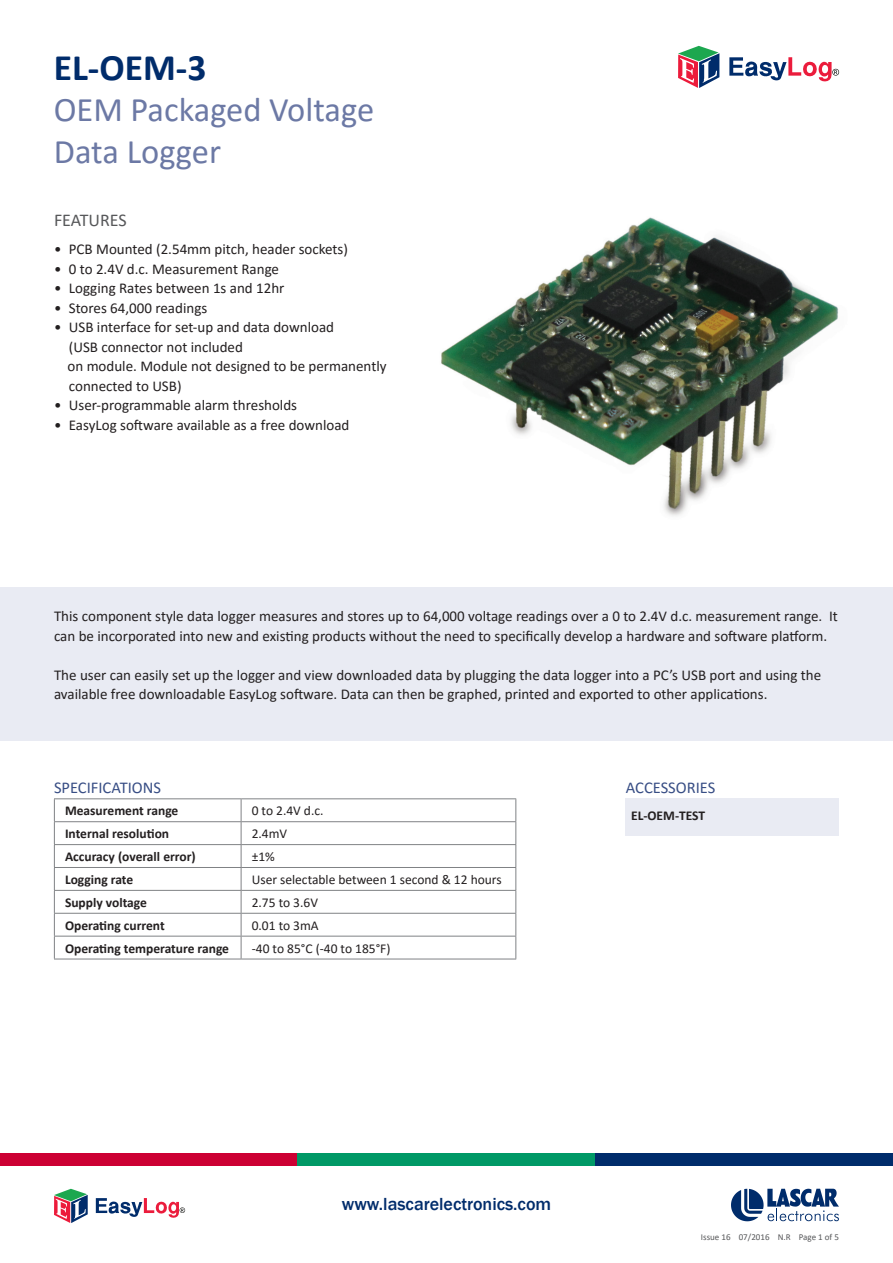
<style>
.page{position:relative;width:893px;height:1263px;background:#fff}
.page>*{position:absolute;margin:0;border:0;box-sizing:border-box;transform-origin:0 0}
.t1{font:700 37.5px "Calibri";color:#002c6b}
.t2{font:34.5px/41.4px "Calibri";color:#6c79a5}
.t3{font:500 18px "Franklin Gothic";color:#002c6b}
.t4{font:18px "Calibri";color:#57585a}
.t5{font:16.5px "Calibri";color:#384e85}
.t6{font:15px/19.5px "Calibri";color:#231f20}
.Lascar_table_-_left{font:700 13.5px "Calibri";color:#231f20}
.Lascar_table_-_body{font:13.5px "Calibri";color:#231f20}
.t7{font:9px "Calibri";color:#57585a}
</style>
<div class="page">
<svg style="left:678px;top:46px;width:41px;height:42px"></svg>
<svg style="left:729px;top:57px;width:110px;height:24px"></svg>
<div style="left:595px;top:1153px;width:298px;height:13px;background:#002c6b"></div>
<div style="left:0;top:1153px;width:298px;height:13px;background:#c03"></div>
<div style="left:298px;top:1153px;width:297px;height:13px;background:#096"></div>
<svg style="left:54px;top:1189px;width:34px;height:34px"></svg>
<svg style="left:96px;top:1198px;width:89px;height:20px"></svg>
<svg style="left:731px;top:1189px;width:108px;height:32px"></svg>
<img style="left:441px;top:217px;width:398px;height:299px">
<div style="left:0;top:587px;width:893px;height:154px;background:#e9ebf3"></div>
<hr style="left:54px;top:798px;width:187px;height:1px;background:#808285">
<hr style="left:241px;top:798px;width:275px;height:1px;background:#808285">
<hr style="left:54px;top:821px;width:187px;height:1px;background:#808285">
<hr style="left:241px;top:821px;width:275px;height:1px;background:#808285">
<hr style="left:54px;top:844px;width:187px;height:1px;background:#808285">
<hr style="left:241px;top:844px;width:275px;height:1px;background:#808285">
<hr style="left:54px;top:867px;width:187px;height:1px;background:#808285">
<hr style="left:241px;top:867px;width:275px;height:1px;background:#808285">
<hr style="left:54px;top:913px;width:187px;height:1px;background:#808285">
<hr style="left:54px;top:936px;width:187px;height:1px;background:#808285">
<svg style="left:54px;top:799px;width:1px;height:160px"></svg>
<hr style="left:241px;top:913px;width:275px;height:1px;background:#808285">
<hr style="left:241px;top:936px;width:275px;height:1px;background:#808285">
<svg style="left:241px;top:799px;width:1px;height:160px"></svg>
<svg style="left:515px;top:799px;width:1px;height:160px"></svg>
<hr style="left:54px;top:890px;width:187px;height:1px;background:#808285">
<hr style="left:54px;top:959px;width:187px;height:1px;background:#808285">
<hr style="left:241px;top:890px;width:275px;height:1px;background:#808285">
<hr style="left:241px;top:959px;width:275px;height:1px;background:#808285">
<div style="left:626px;top:798px;width:213px;height:37px;background:#e9ebf3"></div>
<p class="t1" style="left:54px;top:41px;width:154px">EL-OEM-3</p>
<p class="t2" style="left:54px;top:88px;width:322px">OEM Packaged Voltage<br>Data Logger</p>
<p class="t4" style="left:54px;top:207px;width:74px">FEATURES</p>
<p class="t6" style="left:54px;top:239px;width:295px">• PCB Mounted (2.54mm pitch, header sockets)</p>
<p class="t6" style="left:54px;top:258px;width:227px">• 0 to 2.4V d.c. Measurement Range</p>
<p class="t6" style="left:54px;top:278px;width:232px">• Logging Rates between 1s and 12hr</p>
<p class="t6" style="left:54px;top:297px;width:155px">• Stores 64,000 readings</p>
<p class="t6" style="left:69px;top:317px;width:267px;text-indent:-15px">• USB interface for set-up and data download (USB connector not included</p>
<p class="t6" style="left:68px;top:356px;width:321px">on module. Module not designed to be permanently connected to USB)</p>
<p class="t6" style="left:54px;top:395px;width:245px">• User-programmable alarm thresholds</p>
<p class="t6" style="left:54px;top:414px;width:297px">• EasyLog software available as a free download</p>
<p class="t6" style="left:54px;top:606px;width:785px">This component style data logger measures and stores up to 64,000 voltage readings over a 0 to 2.4V d.c. measurement range. It can be incorporated into new and existing products without the need to specifically develop a hardware and software platform.</p>
<p class="t6" style="left:54px;top:664px;width:769px">The user can easily set up the logger and view downloaded data by plugging the data logger into a PC’s USB port and using the available free downloadable EasyLog software. Data can then be graphed, printed and exported to other applications.</p>
<p class="t5" style="left:54px;top:776px;width:109px">SPECIFICATIONS</p>
<p class="t5" style="left:626px;top:776px;width:91px">ACCESSORIES</p>
<p class="Lascar_table_-_left" style="left:631px;top:806px;width:76px">EL-OEM-TEST</p>
<p class="Lascar_table_-_left" style="left:65px;top:801px;width:115px">Measurement range</p>
<p class="Lascar_table_-_body" style="left:252px;top:801px;width:73px">0 to 2.4V d.c.</p>
<p class="Lascar_table_-_left" style="left:65px;top:824px;width:106px">Internal resolution</p>
<p class="Lascar_table_-_body" style="left:252px;top:824px;width:37px">2.4mV</p>
<p class="Lascar_table_-_left" style="left:65px;top:847px;width:132px">Accuracy (overall error)</p>
<p class="Lascar_table_-_body" style="left:252px;top:847px;width:25px">±1%</p>
<p class="Lascar_table_-_left" style="left:65px;top:870px;width:70px">Logging rate</p>
<p class="Lascar_table_-_body" style="left:252px;top:870px;width:251px">User selectable between 1 second &amp; 12 hours</p>
<p class="Lascar_table_-_left" style="left:65px;top:893px;width:83px">Supply voltage</p>
<p class="Lascar_table_-_body" style="left:252px;top:893px;width:68px">2.75 to 3.6V</p>
<p class="Lascar_table_-_left" style="left:65px;top:916px;width:101px">Operating current</p>
<p class="Lascar_table_-_body" style="left:252px;top:916px;width:68px">0.01 to 3mA</p>
<p class="Lascar_table_-_left" style="left:65px;top:939px;width:166px">Operating temperature range</p>
<p class="Lascar_table_-_body" style="left:252px;top:939px;width:140px">-40 to 85°C (-40 to 185°F)</p>
<p class="t3" style="left:342px;top:1193px;width:211px">www.lascarelectronics.com</p>
<p class="t7" style="left:701px;top:1231px;width:140px">Issue 16 07/2016 N.R Page 1 of 5</p>
</div>
